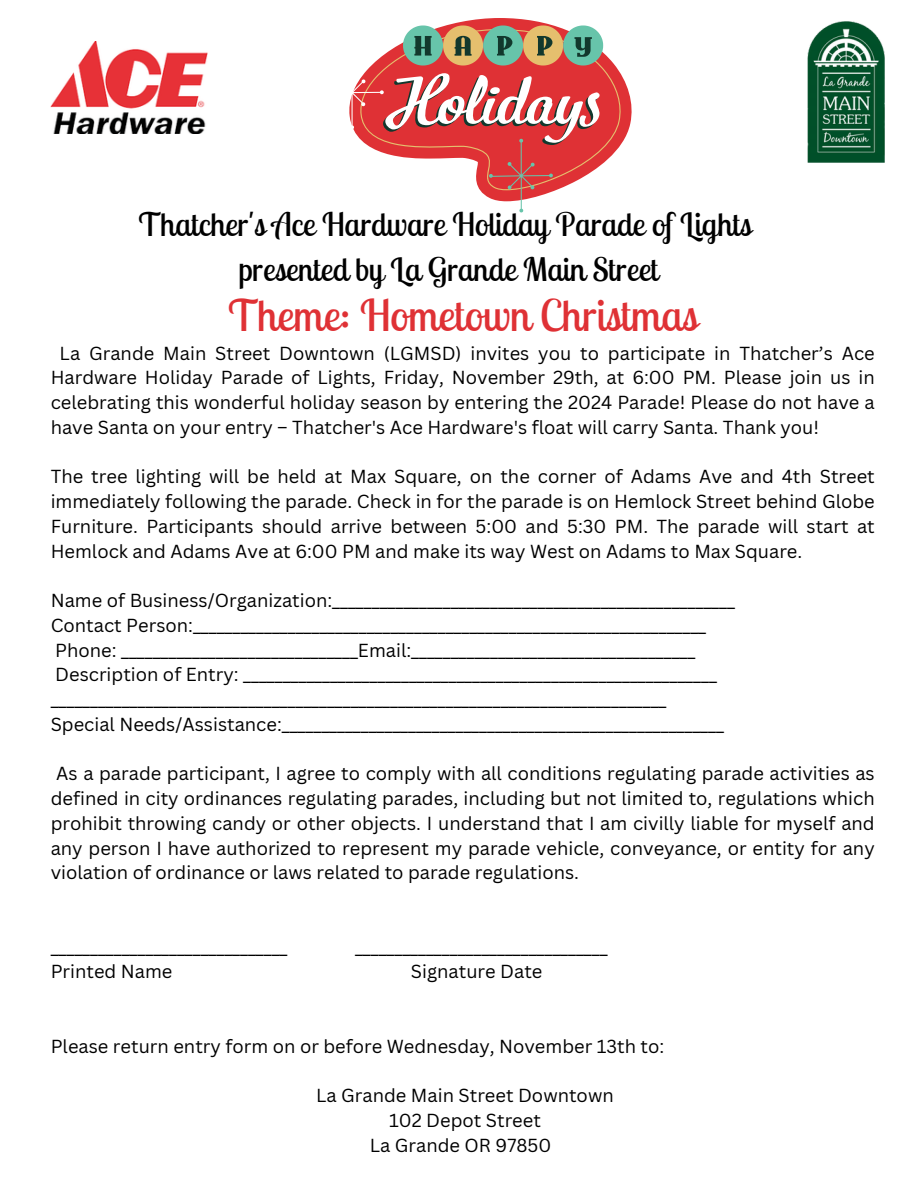
<style>
.page{position:relative;width:918px;height:1188px;background:#fff}
.page>*{position:absolute;margin:0;border:0;box-sizing:border-box;transform-origin:0 0}
.t1{font:43.5px "Lobster Two";color:#df3135}
.t2{font:32.4px/45px "Lobster Two";color:#000;text-align:center}
.t3{font:18.3px/24.8px "Canva Sans";color:#000;text-align:justify}
</style>
<div class="page">
<img style="left:51px;top:41px;width:156px;height:92px">
<img style="left:808px;top:21px;width:76px;height:141px">
<svg style="left:349px;top:18px;width:274px;height:194px"></svg>
<p class="t2" style="left:139px;top:202px;width:614px">Thatcher's Ace Hardware Holiday Parade of Lights presented by La Grande Main Street</p>
<p class="t1" style="left:228px;top:287px;width:471px">Theme: Hometown Christmas</p>
<p class="t3" style="left:51px;top:340px;width:826px;text-indent:9px">La Grande Main Street Downtown (LGMSD) invites you to participate in Thatcher’s Ace Hardware Holiday Parade of Lights, Friday, November 29th, at 6:00 PM. Please join us in celebrating this wonderful holiday season by entering the 2024 Parade! Please do not have a have Santa on your entry – Thatcher's Ace Hardware's float will carry Santa. Thank you!</p>
<h2 class="t3" style="left:51px;top:464px;width:826px">The tree lighting will be held at Max Square, on the corner of Adams Ave and 4th Street immediately following the parade. Check in for the parade is on Hemlock Street behind Globe Furniture. Participants should arrive between 5:00 and 5:30 PM. The parade will start at Hemlock and Adams Ave at 6:00 PM and make its way West on Adams to Max Square.</h2>
<h1 class="t3" style="left:51px;top:588px;width:686px">Name of Business/Organization:___________________________________________________</h1>
<p class="t3" style="left:51px;top:612px;width:657px">Contact Person:_________________________________________________________________</p>
<p class="t3" style="left:55px;top:637px;width:642px">Phone: ______________________________Email:____________________________________</p>
<p class="t3" style="left:51px;top:662px;width:668px">Description of Entry: ____________________________________________________________ ______________________________________________________________________________</p>
<p class="t3" style="left:51px;top:711px;width:675px">Special Needs/Assistance:________________________________________________________</p>
<p class="t3" style="left:51px;top:761px;width:826px;text-indent:6px">As a parade participant, I agree to comply with all conditions regulating parade activities as defined in city ordinances regulating parades, including but not limited to, regulations which prohibit throwing candy or other objects. I understand that I am civilly liable for myself and any person I have authorized to represent my parade vehicle, conveyance, or entity for any violation of ordinance or laws related to parade regulations.</p>
<p class="t3" style="left:51px;top:934px;width:238px">______________________________</p>
<p class="t3" style="left:355px;top:934px;width:254px">________________________________</p>
<p class="t3" style="left:51px;top:959px;width:123px">Printed Name</p>
<p class="t3" style="left:411px;top:959px;width:133px">Signature Date</p>
<p class="t3" style="left:51px;top:1033px;width:615px">Please return entry form on or before Wednesday, November 13th to:</p>
<p class="t3" style="left:316px;top:1083px;width:299px">La Grande Main Street Downtown</p>
<p class="t3" style="left:389px;top:1107px;width:153px">102 Depot Street</p>
<p class="t3" style="left:370px;top:1132px;width:183px">La Grande OR 97850</p>
</div>
